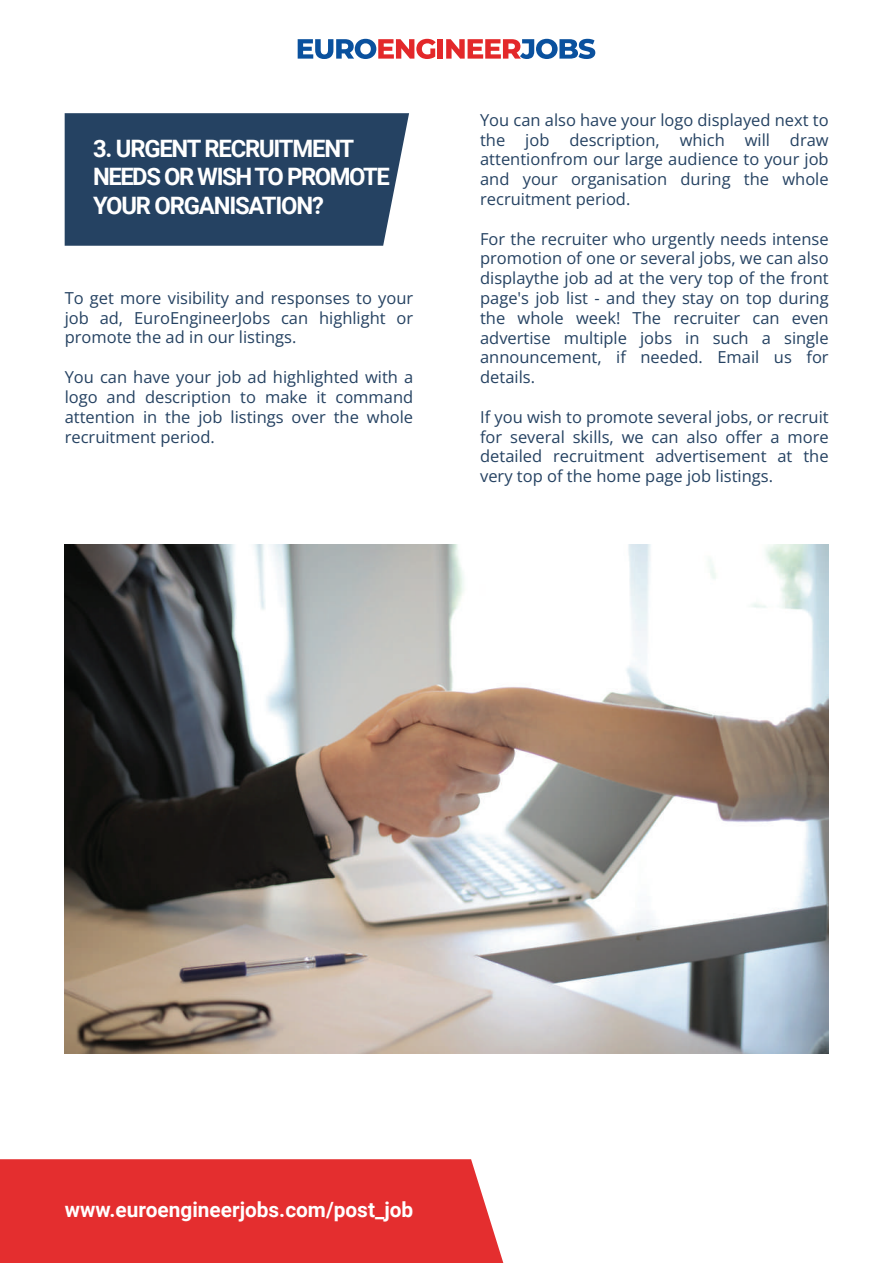
<style>
.page{position:relative;width:893px;height:1263px;background:#fff}
.page>*{position:absolute;margin:0;border:0;box-sizing:border-box;transform-origin:0 0}
.t1{font:700 24px/28.8px "Roboto";letter-spacing:-.05em;color:#fff}
.t2{font:700 21px "Roboto";color:#fff}
.t3{font:16.5px/19.8px "Open Sans";color:#254262;text-align:justify}
</style>
<div class="page">
<div style="left:0;top:1159px;width:503px;height:104px;background:#e42e2f"></div>
<div style="left:65px;top:113px;width:344px;height:133px;background:#254262"></div>
<img style="left:65px;top:544px;width:763px;height:509px">
<svg style="left:298px;top:39px;width:138px;height:20px"></svg>
<div style="left:438px;top:39px;width:5px;height:20px;background:#e3282a"></div>
<svg style="left:446px;top:39px;width:149px;height:20px"></svg>
<h1 class="t1" style="left:93px;top:133px;width:298px">3. URGENT RECRUITMENT<br>NEEDS OR WISH TO PROMOTE<br>YOUR ORGANISATION?</h1>
<p class="t3" style="left:65px;top:288px;width:350px">To get more visibility and responses to your job ad, EuroEngineerJobs can highlight or promote the ad in our listings.</p>
<p class="t3" style="left:65px;top:367px;width:350px">You can have your job ad highlighted with a logo and description to make it command attention in the job listings over the whole recruitment period.</p>
<p class="t3" style="left:480px;top:109px;width:350px">You can also have your logo displayed next to the job description, which will draw attentionfrom our large audience to your job and your organisation during the whole recruitment period.</p>
<p class="t3" style="left:480px;top:228px;width:350px">For the recruiter who urgently needs intense promotion of one or several jobs, we can also displaythe job ad at the very top of the front page's job list - and they stay on top during the whole week! The recruiter can even advertise multiple jobs in such a single announcement, if needed. Email us for details.</p>
<p class="t3" style="left:480px;top:406px;width:350px">If you wish to promote several jobs, or recruit for several skills, we can also offer a more detailed recruitment advertisement at the very top of the home page job listings.</p>
<p class="t2" style="left:65px;top:1195px;width:350px">www.euroengineerjobs.com/post_job</p>
</div>
